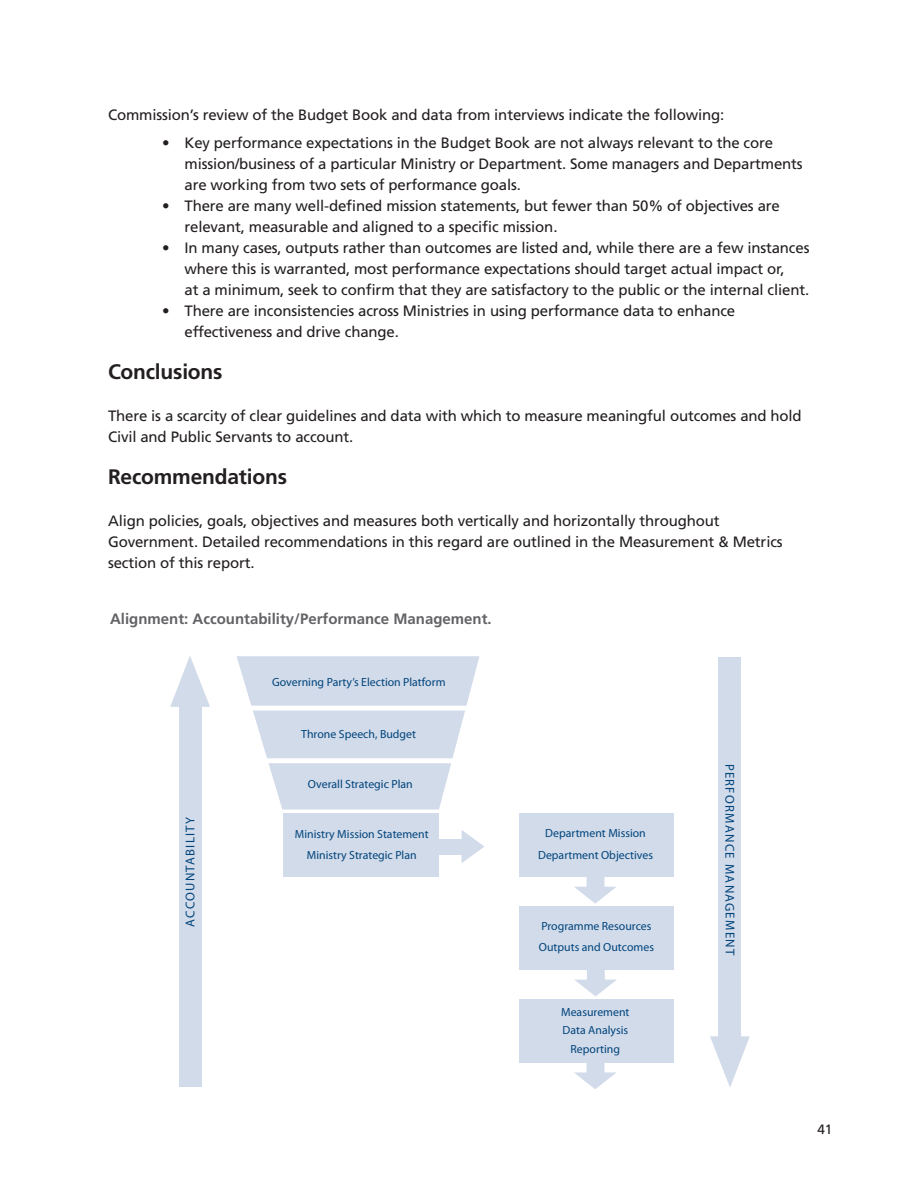
<style>
.page{position:relative;width:918px;height:1188px;background:#fff}
.page>*{position:absolute;margin:0;border:0;box-sizing:border-box;transform-origin:0 0}
.t1{font:700 21px "Frutiger";letter-spacing:-.01em;color:#231f20}
.t2{font:15px/21px "Frutiger";letter-spacing:-.01em;color:#231f20}
.t3{font:700 15px "Frutiger";color:#636366}
.t4{font:13.5px "Frutiger";color:#231f20}
.t5{font:12.75px "Frutiger";letter-spacing:.1em;color:#00447b}
.t6{font:11.85px/21.6px "Frutiger";color:#00447b;text-align:center}
</style>
<div class="page">
<div style="left:519px;top:999px;width:155px;height:63px;background:#d2dbea"></div>
<svg style="left:574px;top:1072px;width:42px;height:17px"></svg>
<div style="left:587px;top:1054px;width:17px;height:20px;background:#d2dbea"></div>
<div style="left:520px;top:906px;width:154px;height:63px;background:#d2dbea"></div>
<svg style="left:575px;top:980px;width:41px;height:16px"></svg>
<div style="left:587px;top:961px;width:18px;height:20px;background:#d2dbea"></div>
<svg style="left:237px;top:656px;width:242px;height:153px"></svg>
<div style="left:283px;top:813px;width:155px;height:63px;background:#d2dbea"></div>
<div style="left:179px;top:697px;width:22px;height:390px;background:#d2dbea"></div>
<div style="left:719px;top:657px;width:22px;height:395px;background:#d2dbea"></div>
<svg style="left:462px;top:830px;width:22px;height:33px"></svg>
<div style="left:435px;top:839px;width:30px;height:16px;background:#d2dbea"></div>
<div style="left:519px;top:813px;width:155px;height:63px;background:#d2dbea"></div>
<svg style="left:574px;top:887px;width:42px;height:17px"></svg>
<div style="left:587px;top:868px;width:17px;height:21px;background:#d2dbea"></div>
<svg style="left:170px;top:656px;width:40px;height:51px"></svg>
<svg style="left:710px;top:1036px;width:40px;height:51px"></svg>
<div style="left:244px;top:706px;width:232px;height:5px;background:#fff"></div>
<div style="left:249px;top:758px;width:217px;height:5px;background:#fff"></div>
<p class="t2" style="left:108px;top:104px;width:618px">Commission’s review of the Budget Book and data from interviews indicate the following:</p>
<p class="t2" style="left:184px;top:132px;width:620px;text-indent:-22px">• Key performance expectations in the Budget Book are not always relevant to the core mission/business of a particular Ministry or Department. Some managers and Departments are working from two sets of performance goals.</p>
<p class="t2" style="left:184px;top:195px;width:597px;text-indent:-22px">• There are many well-defined mission statements, but fewer than 50% of objectives are relevant, measurable and aligned to a specific mission.</p>
<p class="t2" style="left:184px;top:237px;width:627px;text-indent:-22px">• In many cases, outputs rather than outcomes are listed and, while there are a few instances where this is warranted, most performance expectations should target actual impact or,<br>at a minimum, seek to confirm that they are satisfactory to the public or the internal client.</p>
<p class="t2" style="left:184px;top:300px;width:552px;text-indent:-22px">• There are inconsistencies across Ministries in using performance data to enhance effectiveness and drive change.</p>
<h1 class="t1" style="left:108px;top:360px;width:116px">Conclusions</h1>
<p class="t2" style="left:108px;top:405px;width:695px">There is a scarcity of clear guidelines and data with which to measure meaningful outcomes and hold<br>Civil and Public Servants to account.</p>
<h1 class="t1" style="left:108px;top:465px;width:181px">Recommendations</h1>
<p class="t2" style="left:108px;top:510px;width:676px">Align policies, goals, objectives and measures both vertically and horizontally throughout<br>Government. Detailed recommendations in this regard are outlined in the Measurement &amp; Metrics section of this report.</p>
<p class="t3" style="left:110px;top:610px;width:383px">Alignment: Accountability/Performance Management.</p>
<p class="t5" style="left:182px;top:927px;width:112px;rotate:-90deg">ACCOUNTABILITY</p>
<p class="t6" style="left:272px;top:671px;width:175px">Governing Party’s Election Platform</p>
<p class="t6" style="left:301px;top:723px;width:116px">Throne Speech, Budget</p>
<p class="t6" style="left:308px;top:773px;width:106px">Overall Strategic Plan</p>
<p class="t6" style="left:295px;top:823px;width:135px">Ministry Mission Statement<br>Ministry Strategic Plan</p>
<p class="t6" style="left:538px;top:822px;width:117px">Department Mission<br>Department Objectives</p>
<p class="t6" style="left:539px;top:915px;width:117px;text-align:left">Programme Resources<br>Outputs and Outcomes</p>
<p class="t6" style="left:561px;top:1002px;width:70px;line-height:18.8px">Measurement<br>Data Analysis<br>Reporting</p>
<p class="t5" style="left:738px;top:764px;width:193px;rotate:90deg">PERFORMANCE MANAGEMENT</p>
<p class="t4" style="left:817px;top:1121px;width:17px">41</p>
</div>
